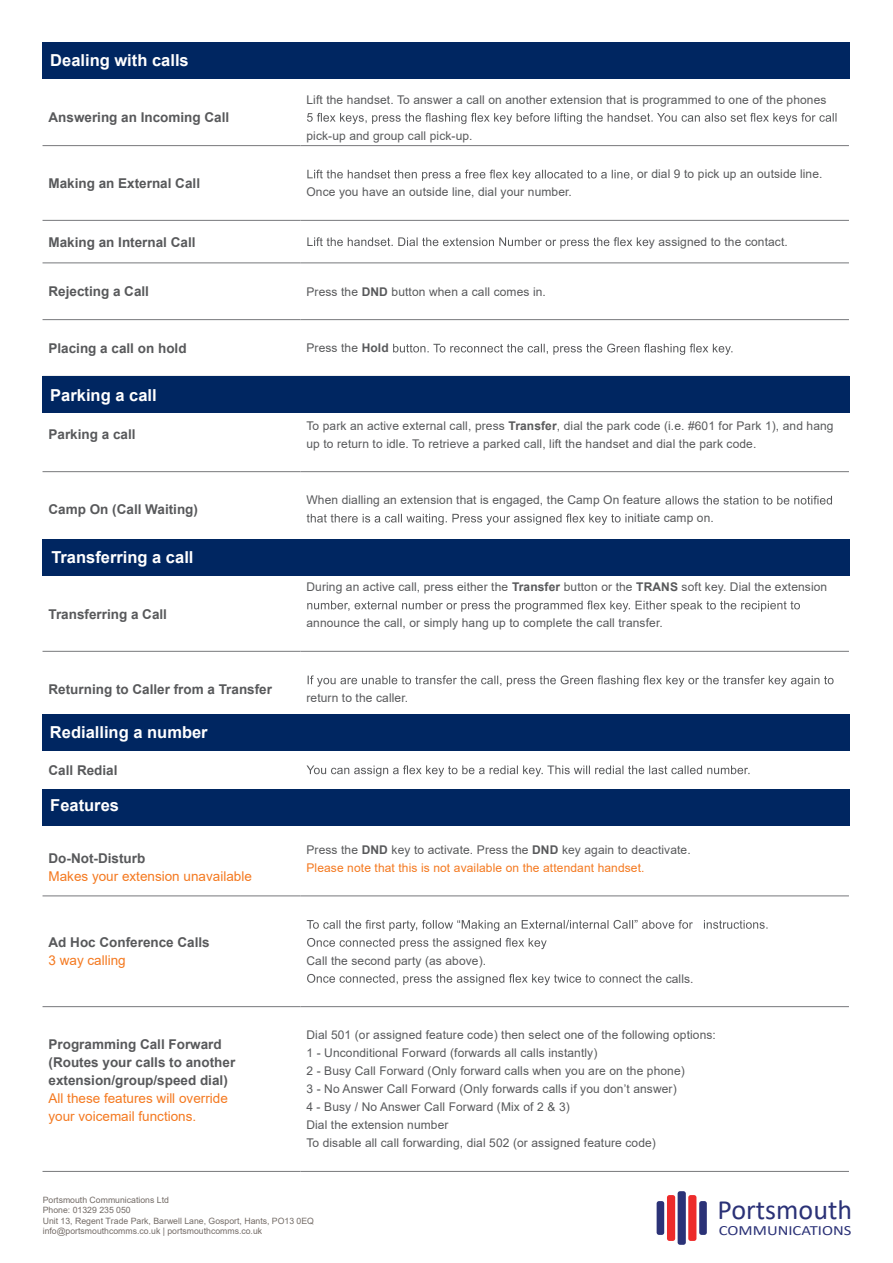
<style>
.page{position:relative;width:893px;height:1263px;background:#fff}
.page>*{position:absolute;margin:0;border:0;box-sizing:border-box;transform-origin:0 0}
.t1{font:27.9px "Calibri";color:#2b3277}
.t2{font:700 16.5px "Arial";color:#fff}
.t3{font:14.1px "Calibri";color:#2b3277;scale:1.18 1}
.t4{font:700 13.5px/18px "Arial";color:#58595b}
.t5{font:13.5px/18px "Arial";color:#f47920}
.t6{font:12px/18px "Arial";letter-spacing:.01em;color:#58595b}
.t7{font:12px/18px "Arial";letter-spacing:.01em;color:#f47920}
.t8{font:8.7px/10.5px "Arial";color:#746c67}
.s1{font-weight:700}
.s2{color:#58595b}
.s3{font-weight:700;color:#58595b}
</style>
<div class="page">
<hr style="left:43px;top:895px;width:257px;height:1px;background:#77787b">
<hr style="left:300px;top:895px;width:549px;height:1px;background:#77787b">
<hr style="left:43px;top:1006px;width:257px;height:1px;background:#77787b">
<hr style="left:300px;top:1006px;width:549px;height:1px;background:#77787b">
<hr style="left:43px;top:1171px;width:257px;height:1px;background:#77787b">
<hr style="left:300px;top:1171px;width:549px;height:1px;background:#77787b">
<svg style="left:307px;top:920px;width:460px;height:11px"></svg>
<svg style="left:307px;top:938px;width:240px;height:11px"></svg>
<svg style="left:307px;top:974px;width:355px;height:11px"></svg>
<div style="left:43px;top:43px;width:807px;height:36px;background:#002661"></div>
<div style="left:43px;top:540px;width:807px;height:36px;background:#002661"></div>
<hr style="left:43px;top:651px;width:257px;height:1px;background:#77787b">
<hr style="left:300px;top:651px;width:549px;height:1px;background:#77787b">
<svg style="left:307px;top:600px;width:493px;height:12px"></svg>
<svg style="left:308px;top:675px;width:525px;height:12px"></svg>
<div style="left:43px;top:714px;width:807px;height:36px;background:#002661"></div>
<hr style="left:43px;top:471px;width:257px;height:1px;background:#77787b">
<hr style="left:300px;top:471px;width:549px;height:1px;background:#77787b">
<svg style="left:665px;top:496px;width:167px;height:8px"></svg>
<svg style="left:307px;top:514px;width:326px;height:11px"></svg>
<hr style="left:43px;top:145px;width:257px;height:1px;background:#77787b">
<hr style="left:300px;top:145px;width:549px;height:1px;background:#77787b">
<hr style="left:43px;top:220px;width:257px;height:1px;background:#77787b">
<hr style="left:300px;top:220px;width:549px;height:1px;background:#77787b">
<hr style="left:43px;top:262px;width:257px;height:1px;background:#77787b">
<hr style="left:300px;top:262px;width:549px;height:1px;background:#77787b">
<hr style="left:43px;top:319px;width:257px;height:1px;background:#77787b">
<hr style="left:300px;top:319px;width:549px;height:1px;background:#77787b">
<svg style="left:307px;top:113px;width:529px;height:11px"></svg>
<svg style="left:307px;top:170px;width:325px;height:11px"></svg>
<svg style="left:307px;top:237px;width:341px;height:11px"></svg>
<svg style="left:393px;top:344px;width:339px;height:11px"></svg>
<svg style="left:307px;top:765px;width:442px;height:12px"></svg>
<div style="left:43px;top:376px;width:807px;height:37px;background:#002661"></div>
<div style="left:43px;top:789px;width:807px;height:36px;background:#002661"></div>
<div style="left:678px;top:1191px;width:8px;height:54px;background:#2b3277;border-radius:2px"></div>
<div style="left:688px;top:1195px;width:8px;height:46px;background:#ed2b2b;border-radius:2px"></div>
<div style="left:667px;top:1195px;width:8px;height:46px;background:#ed2b2b;border-radius:2px"></div>
<div style="left:657px;top:1201px;width:7px;height:34px;background:#2b3277;border-radius:2px"></div>
<div style="left:699px;top:1201px;width:8px;height:34px;background:#2b3277;border-radius:2px"></div>
<h2 class="t2" style="left:50px;top:54px;width:140px">Dealing with calls</h2>
<p class="t4" style="left:49px;top:110px;width:182px">Answering an Incoming Call</p>
<p class="t4" style="left:49px;top:175px;width:153px">Making an External Call</p>
<p class="t6" style="left:306px;top:91px;width:521px">Lift the handset. To answer a call on another extension that is programmed to one of the phones</p>
<p class="t6" style="left:306px;top:127px;width:168px">pick-up and group call pick-up.</p>
<p class="t6" style="left:306px;top:184px;width:267px">Once you have an outside line, dial your number.</p>
<p class="t6" style="left:637px;top:166px;width:187px">or dial 9 to pick up an outside line.</p>
<p class="t4" style="left:49px;top:234px;width:149px">Making an Internal Call</p>
<p class="t6" style="left:649px;top:234px;width:140px">y assigned to the contact.</p>
<p class="t4" style="left:49px;top:284px;width:102px">Rejecting a Call</p>
<p class="t6" style="left:306px;top:283px;width:241px">Press the <span class="s1">DND</span> button when a call comes in.</p>
<p class="t4" style="left:49px;top:340px;width:140px">Placing a call on hold</p>
<p class="t6" style="left:306px;top:340px;width:84px">Press the <span class="s1">Hold</span></p>
<h2 class="t2" style="left:50px;top:389px;width:108px">Parking a call</h2>
<p class="t4" style="left:49px;top:427px;width:89px">Parking a call</p>
<p class="t6" style="left:306px;top:417px;width:529px">To park an active external call, press <span class="s1">Transfer</span>, dial the park code (i.e. #601 for Park 1), and hang up to return to idle. To retrieve a parked call, lift the handset and dial the park code.</p>
<p class="t4" style="left:49px;top:501px;width:151px">Camp On (Call Waiting)</p>
<p class="t6" style="left:634px;top:492px;width:81px;text-indent:-328px">When dialling an extension that is engaged, the Camp On feature<br>itiate camp on.</p>
<h2 class="t2" style="left:51px;top:551px;width:144px">Transferring a call</h2>
<p class="t4" style="left:49px;top:606px;width:120px">Transferring a Call</p>
<p class="t4" style="left:49px;top:681px;width:225px">Returning to Caller from a Transfer</p>
<h2 class="t2" style="left:50px;top:726px;width:159px">Redialling a number</h2>
<p class="t4" style="left:49px;top:762px;width:71px">Call Redial</p>
<h2 class="t2" style="left:50px;top:799px;width:70px">Features</h2>
<p class="t4" style="left:49px;top:851px;width:98px">Do-Not-Disturb</p>
<p class="t5" style="left:49px;top:869px;width:205px">Makes your extension unavailable</p>
<p class="t6" style="left:306px;top:579px;width:522px">During an active call, press either the <span class="s1">Transfer</span> button or the <span class="s1">TRANS</span> soft key. Dial the extension</p>
<p class="t6" style="left:306px;top:615px;width:358px">announce the call, or simply hang up to complete the call transfer.</p>
<p class="t6" style="left:306px;top:690px;width:103px">return to the caller.</p>
<p class="t7" style="left:306px;top:842px;width:386px"><span class="s2">Press the</span> <span class="s3">DND</span> <span class="s2">key to activate. Press the</span> <span class="s3">DND</span> <span class="s2">key again to deactivate.<br></span>Please note that this is not available on the attendant handset.</p>
<p class="t4" style="left:49px;top:935px;width:163px">Ad Hoc Conference Calls</p>
<p class="t5" style="left:49px;top:953px;width:79px">3 way calling</p>
<p class="t6" style="left:306px;top:952px;width:181px">Call the second party (as above).</p>
<p class="t6" style="left:666px;top:970px;width:29px">calls.</p>
<p class="t4" style="left:49px;top:1036px;width:188px">Programming Call Forward (Routes your calls to another extension/group/speed dial)</p>
<p class="t5" style="left:49px;top:1090px;width:181px">All these features will override your voicemail functions.</p>
<p class="t6" style="left:306px;top:1027px;width:411px">Dial 501 (or assigned feature code) then select one of the following options:<br>1 - Unconditional Forward (forwards all calls instantly)<br>2 - Busy Call Forward (Only forward calls when you are on the phone)<br>3 - No Answer Call Forward (Only forwards calls if you don’t answer)<br>4 - Busy / No Answer Call Forward (Mix of 2 &amp; 3)<br>Dial the extension number<br>To disable all call forwarding, dial 502 (or assigned feature code)</p>
<p class="t8" style="left:43px;top:1195px;width:273px">Portsmouth Communications Ltd<br>Phone: 01329 235 050<br>Unit 13, Regent Trade Park, Barwell Lane, Gosport, Hants, PO13 0EQ info@portsmouthcomms.co.uk | portsmouthcomms.co.uk</p>
<h1 class="t1" style="left:717px;top:1193px;width:136px">Portsmouth</h1>
<p class="t3" style="left:719px;top:1222px;width:114px">COMMUNICATIONS</p>
</div>
